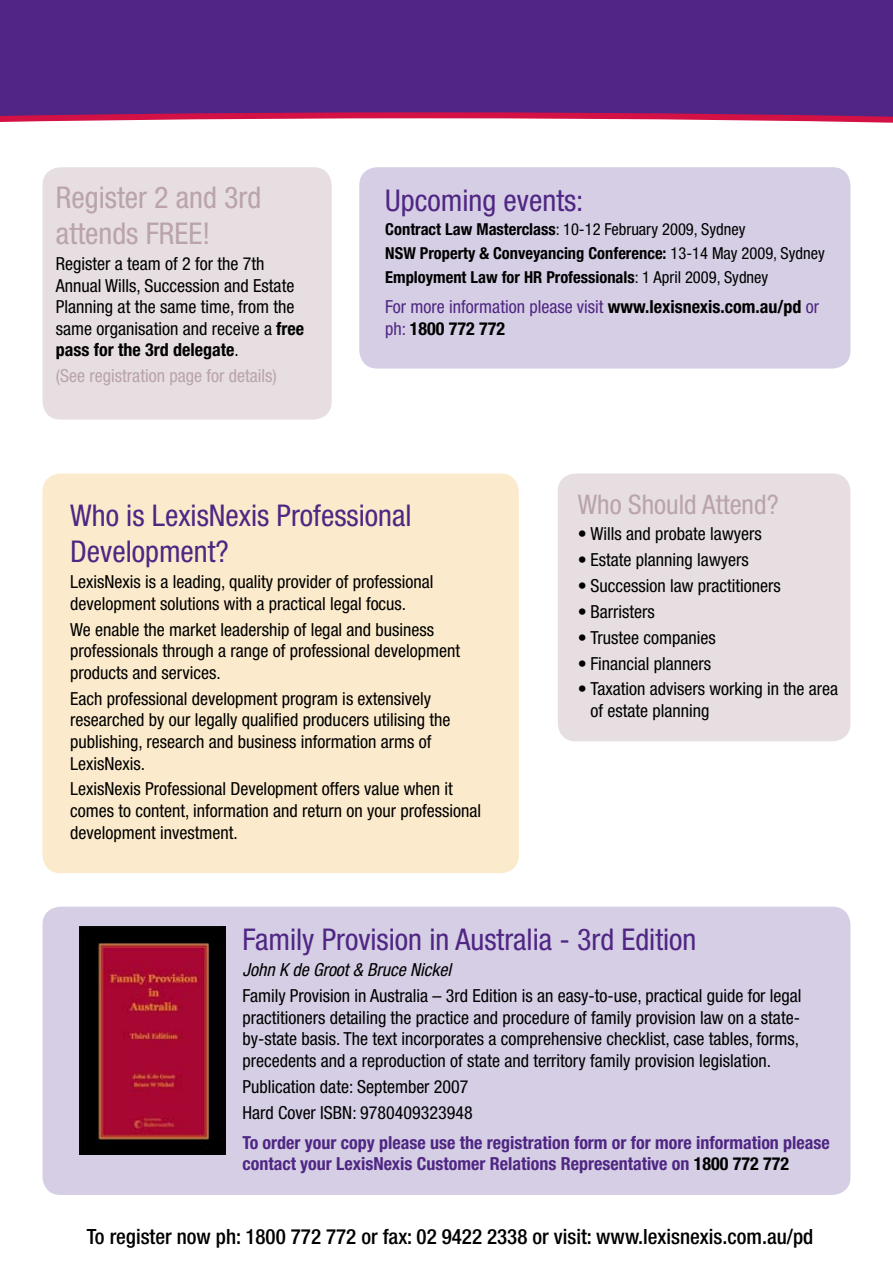
<style>
.page{position:relative;width:893px;height:1263px;background:#fff}
.page>*{position:absolute;margin:0;border:0;box-sizing:border-box;transform-origin:0 0}
.t1{font:condensed 30px/36px "Helvetica Neue";color:#4f2683}
.t2{font:condensed 30px/36px "Helvetica Neue";color:#baa3ab}
.t3{font:condensed 27px "Helvetica Neue";color:#baa3ab}
.t4{font:500 condensed 21px "Helvetica Neue";color:#000}
.t5{font:condensed 18px/21.6px "Helvetica Neue";color:#000}
.t6{font:700 condensed 18px/21.6px "Helvetica Neue";color:#4f2683}
.t7{font:condensed 18px/21.6px "Helvetica Neue";color:#4f2683}
.t8{font:condensed 18px "Helvetica Neue";color:#baa3ab}
.t9{font:italic condensed 18px "Helvetica Neue";color:#000}
.t10{font:700 condensed 16.5px/24px "Helvetica Neue";color:#000}
.s1{font-weight:700}
.s2{font-weight:400}
.s3{font-weight:700;color:#000}
.s4{color:#000}
</style>
<div class="page">
<div style="left:0;top:0;width:893px;height:226px;background:#4f2683"></div>
<svg style="left:0;top:112px;width:893px;height:8px"></svg>
<div style="left:0;top:120px;width:893px;height:183px;background:#fff"></div>
<div style="left:43px;top:167px;width:289px;height:253px;background:#e6dee0;border-radius:18px"></div>
<div style="left:558px;top:473px;width:292px;height:268px;background:#e6dee0;border-radius:18px"></div>
<div style="left:43px;top:474px;width:476px;height:399px;background:#fbeacb;border-radius:18px"></div>
<div style="left:359px;top:167px;width:491px;height:202px;background:#d5cee4;border-radius:18px"></div>
<div style="left:43px;top:907px;width:807px;height:288px;background:#d5cee4;border-radius:18px"></div>
<img style="left:80px;top:926px;width:146px;height:228px">
<h1 class="t2" style="left:56px;top:179px;width:207px">Register 2 and 3rd attends FREE!</h1>
<p class="t5" style="left:56px;top:253px;width:250px">Register a team of 2 for the 7th<br>Annual Wills, Succession and Estate<br>Planning at the same time, from the same organisation and receive a <span class="s1">free pass for the 3rd delegate</span>.</p>
<p class="t8" style="left:56px;top:365px;width:222px">(See registration page for details)</p>
<h1 class="t1" style="left:385px;top:182px;width:200px">Upcoming events:</h1>
<p class="t10" style="left:385px;top:217px;width:441px">Contract Law Masterclass<span class="s2">: 10-12 February 2009, Sydney<br></span>NSW Property &amp; Conveyancing Conference: <span class="s2">13-14 May 2009, Sydney<br></span>Employment Law for HR Professionals<span class="s2">: 1 April 2009, Sydney</span></p>
<p class="t7" style="left:385px;top:296px;width:435px">For more information please visit <span class="s3">www.lexisnexis.com.au/pd</span> or ph: <span class="s3">1800 772 772</span></p>
<h1 class="t1" style="left:70px;top:498px;width:343px">Who is LexisNexis Professional<br>Development?</h1>
<p class="t5" style="left:70px;top:571px;width:365px">LexisNexis is a leading, quality provider of professional development solutions with a practical legal focus.</p>
<p class="t5" style="left:70px;top:618px;width:392px">We enable the market leadership of legal and business professionals through a range of professional development products and services.</p>
<p class="t5" style="left:70px;top:687px;width:382px">Each professional development program is extensively researched by our legally qualified producers utilising the publishing, research and business information arms of LexisNexis.</p>
<p class="t5" style="left:70px;top:778px;width:412px">LexisNexis Professional Development offers value when it comes to content, information and return on your professional development investment.</p>
<h2 class="t3" style="left:578px;top:489px;width:202px">Who Should Attend?</h2>
<p class="t5" style="left:578px;top:523px;width:185px">• Wills and probate lawyers</p>
<p class="t5" style="left:578px;top:549px;width:173px">• Estate planning lawyers</p>
<p class="t5" style="left:578px;top:575px;width:205px">• Succession law practitioners</p>
<p class="t5" style="left:578px;top:600px;width:79px">• Barristers</p>
<p class="t5" style="left:578px;top:626px;width:140px">• Trustee companies</p>
<p class="t5" style="left:578px;top:652px;width:135px">• Financial planners</p>
<p class="t5" style="left:590px;top:678px;width:249px;text-indent:-13px">• Taxation advisers working in the area of estate planning</p>
<h1 class="t1" style="left:242px;top:921px;width:456px">Family Provision in Australia - 3rd Edition</h1>
<p class="t9" style="left:242px;top:959px;width:210px">John K de Groot &amp; Bruce Nickel</p>
<p class="t5" style="left:242px;top:985px;width:561px">Family Provision in Australia – 3rd Edition is an easy-to-use, practical guide for legal practitioners detailing the practice and procedure of family provision law on a state&shy;by-state basis. The text incorporates a comprehensive checklist, case tables, forms, precedents and a reproduction of state and territory family provision legislation.</p>
<p class="t5" style="left:242px;top:1073px;width:232px;line-height:25.8px">Publication date: September 2007<br>Hard Cover ISBN: 9780409323948</p>
<p class="t6" style="left:242px;top:1131px;width:589px">To order your copy please use the registration form or for more information please contact your LexisNexis Customer Relations Representative on <span class="s4">1800 772 772</span></p>
<p class="t4" style="left:87px;top:1224px;width:728px">To register now ph: 1800 772 772 or fax: 02 9422 2338 or visit: www.lexisnexis.com.au/pd</p>
</div>
